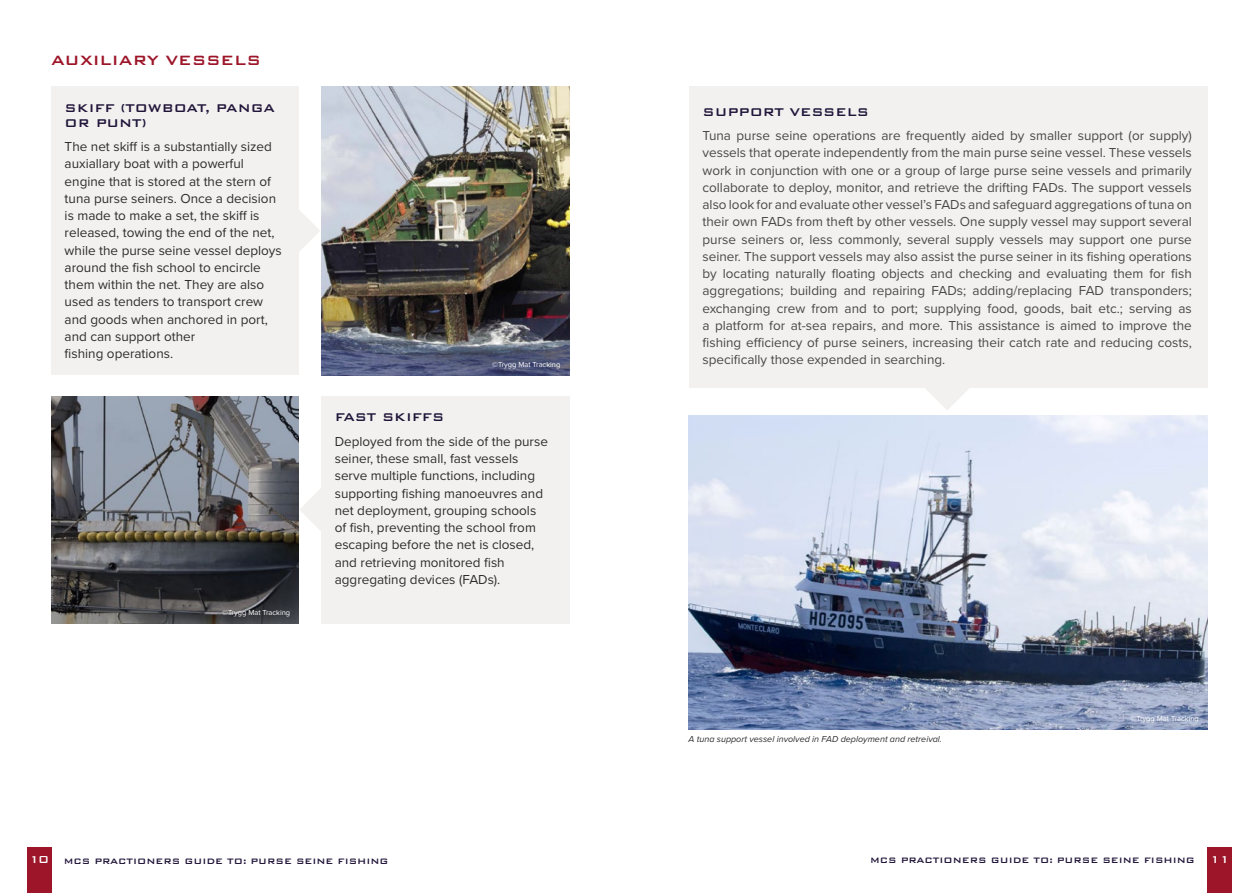
<style>
.page{position:relative;width:1259px;height:893px;background:#fff}
.page>*{position:absolute;margin:0;border:0;box-sizing:border-box;transform-origin:0 0}
.t1{font:500 18px "Bank Gothic BT";color:#9d1529}
.t2{font:500 15px/15px "Bank Gothic BT";color:#21153a}
.t3{font:13.5px/17.2px "Proxima Nova";color:#484848;text-align:justify}
.t4{font:13.5px/17.2px "Proxima Nova";color:#2e2d2e}
.t5{font:500 10.5px "Bank Gothic BT";color:#21153a}
.t6{font:italic 9px "Proxima Nova";color:#2e2d2e}
.t7{font:7.5px "Proxima Nova";color:#fff}
.s1{font-size:13.5px;color:#fff}
</style>
<div class="page">
<div style="left:1208px;top:847px;width:24px;height:46px;background:#9d1529"></div>
<div style="left:27px;top:847px;width:24px;height:46px;background:#9d1529"></div>
<div style="left:51px;top:86px;width:247px;height:289px;background:#f2f1ef"></div>
<div style="left:321px;top:396px;width:249px;height:227px;background:#f2f1ef"></div>
<img style="left:321px;top:86px;width:249px;height:289px">
<img style="left:51px;top:396px;width:247px;height:227px">
<svg style="left:298px;top:209px;width:22px;height:44px"></svg>
<svg style="left:300px;top:489px;width:21px;height:42px"></svg>
<img style="left:688px;top:415px;width:519px;height:314px">
<div style="left:688px;top:86px;width:519px;height:302px;background:#f2f1ef"></div>
<svg style="left:926px;top:388px;width:43px;height:22px"></svg>
<h1 class="t1" style="left:51px;top:50px;width:211px">AUXILIARY VESSELS</h1>
<p class="t2" style="left:65px;top:100px;width:212px">SKIFF (TOWBOAT, PANGA<br>OR PUNT)</p>
<p class="t4" style="left:65px;top:137px;width:219px">The net skiff is a substantially sized auxiallary boat with a powerful engine that is stored at the stern of tuna purse seiners. Once a decision is made to make a set, the skiff is released, towing the end of the net, while the purse seine vessel deploys around the fish school to encircle them within the net. They are also used as tenders to transport crew and goods when anchored in port, and can support other<br>fishing operations.</p>
<p class="t7" style="left:222px;top:607px;width:70px">©Trygg Mat Tracking</p>
<p class="t7" style="left:492px;top:359px;width:70px">©Trygg Mat Tracking</p>
<p class="t2" style="left:335px;top:409px;width:111px">FAST SKIFFS</p>
<p class="t4" style="left:335px;top:432px;width:215px">Deployed from the side of the purse seiner, these small, fast vessels serve multiple functions, including supporting fishing manoeuvres and net deployment, grouping schools of fish, preventing the school from escaping before the net is closed, and retrieving monitored fish aggregating devices (FADs).</p>
<p class="t2" style="left:702px;top:104px;width:168px">SUPPORT VESSELS</p>
<p class="t3" style="left:702px;top:126px;width:491px">Tuna purse seine operations are frequently aided by smaller support (or supply) vessels that operate independently from the main purse seine vessel. These vessels work in conjunction with one or a group of large purse seine vessels and primarily collaborate to deploy, monitor, and retrieve the drifting FADs. The support vessels also look for and evaluate other vessel’s FADs and safeguard aggregations of tuna on their own FADs from theft by other vessels. One supply vessel may support several purse seiners or, less commonly, several supply vessels may support one purse seiner. The support vessels may also assist the purse seiner in its fishing operations by locating naturally floating objects and checking and evaluating them for fish aggregations; building and repairing FADs; adding/replacing FAD transponders; exchanging crew from and to port; supplying food, goods, bait etc.; serving as a platform for at-sea repairs, and more. This assistance is aimed to improve the fishing efficiency of purse seiners, increasing their catch rate and reducing costs, specifically those expended in searching.</p>
<p class="t6" style="left:688px;top:732px;width:255px">A tuna support vessel involved in FAD deployment and retreival.</p>
<p class="t7" style="left:1130px;top:713px;width:70px">©Trygg Mat Tracking</p>
<p class="t5" style="left:29px;top:856px;width:361px"><span class="s1">10</span> MCS PRACTIONERS GUIDE TO: PURSE SEINE FISHING</p>
<p class="t5" style="left:870px;top:855px;width:361px">MCS PRACTIONERS GUIDE TO: PURSE SEINE FISHING <span class="s1">11</span></p>
</div>
